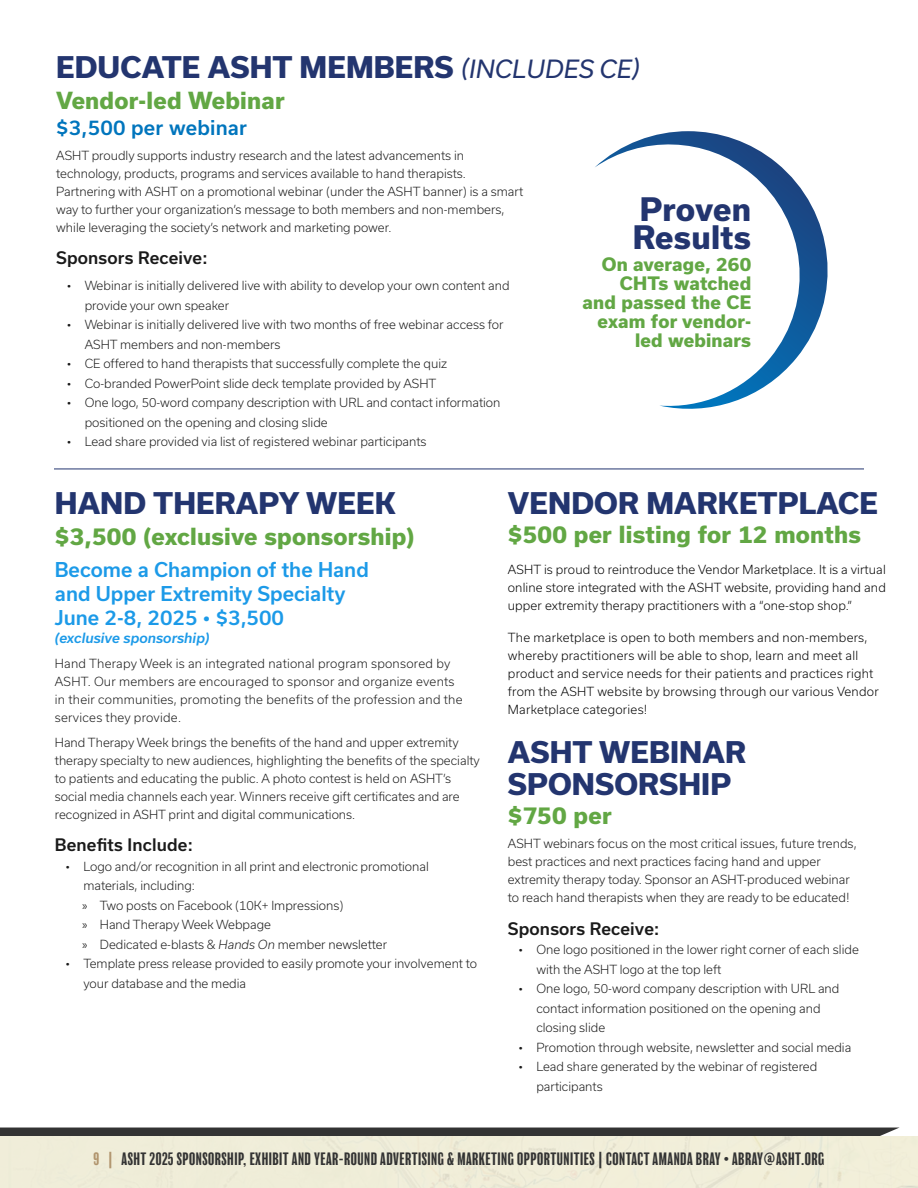
<style>
.page{position:relative;width:918px;height:1188px;background:#fff}
.page>*{position:absolute;margin:0;border:0;box-sizing:border-box;transform-origin:0 0}
.t1{font:800 30.9px/28.2px "Usual";letter-spacing:.01em;color:#23356f}
.t2{font:800 28.5px/31.5px "Usual";letter-spacing:.005em;color:#23356f}
.t3{font:800 22.5px "Usual";letter-spacing:.01em;color:#62a744}
.t4{font:500 19.5px/24px "Usual";color:#1c9ae8}
.t5{font:500 19.5px "Usual";letter-spacing:.01em;color:#0075bd}
.t6{font:800 17.7px/18.9px "Usual";letter-spacing:.01em;color:#62a744;text-align:right}
.t7{font:condensed 16.5px "Balboa";letter-spacing:.03em;color:#333}
.t8{font:500 16.5px "Usual";letter-spacing:.01em;color:#1a1a1a}
.t9{font:italic 500 13.5px "Usual";color:#1c9ae8}
.t10{font:300 12px/19.5px "Usual";color:#1a1a1a}
.t11{font:300 12px/18px "Usual";letter-spacing:.02em;color:#000;text-align:justify}
.t12{font:300 12px/18px "Usual";letter-spacing:.02em;color:#1a1a1a}
.s1{font-weight:400;font-style:italic;font-size:24px}
.s2{font-style:italic}
.s3{color:#b1956e}
</style>
<div class="page">
<hr style="left:54px;top:469px;width:810px;height:1px;background:#23356f">
<svg style="left:595px;top:131px;width:233px;height:278px"></svg>
<div style="left:0;top:1128px;width:899px;height:8px;background:#333"></div>
<h2 class="t2" style="left:56px;top:51px;width:585px">EDUCATE ASHT MEMBERS <span class="s1">(INCLUDES CE)</span></h2>
<h3 class="t3" style="left:56px;top:88px;width:230px">Vendor-led Webinar</h3>
<h3 class="t5" style="left:56px;top:116px;width:193px">$3,500 per webinar</h3>
<p class="t10" style="left:56px;top:146px;width:468px;line-height:18px">ASHT proudly supports industry research and the latest advancements in technology, products, programs and services available to hand therapists.<br>Partnering with ASHT on a promotional webinar (under the ASHT banner) is a smart way to further your organization’s message to both members and non-members, while leveraging the society’s network and marketing power.</p>
<h3 class="t8" style="left:56px;top:248px;width:153px">Sponsors Receive:</h3>
<p class="t10" style="left:85px;top:276px;width:426px;text-indent:-18px">• Webinar is initially delivered live with ability to develop your own content and provide your own speaker</p>
<p class="t10" style="left:85px;top:315px;width:420px;text-indent:-18px">• Webinar is initially delivered live with two months of free webinar access for<br>ASHT members and non-members</p>
<p class="t10" style="left:67px;top:354px;width:382px">• CE offered to hand therapists that successfully complete the quiz</p>
<p class="t10" style="left:67px;top:373px;width:371px">• Co-branded PowerPoint slide deck template provided by ASHT</p>
<p class="t10" style="left:85px;top:393px;width:417px;text-indent:-18px">• One logo, 50-word company description with URL and contact information positioned on the opening and closing slide</p>
<p class="t10" style="left:67px;top:432px;width:361px">• Lead share provided via list of registered webinar participants</p>
<h1 class="t1" style="left:633px;top:195px;width:120px">Proven<br>Results</h1>
<h3 class="t6" style="left:583px;top:255px;width:170px">On average, 260<br>CHTs watched and passed the CE exam for vendor&shy;led webinars</h3>
<h2 class="t2" style="left:55px;top:487px;width:343px">HAND THERAPY WEEK</h2>
<h3 class="t3" style="left:55px;top:524px;width:361px">$3,500 (exclusive sponsorship)</h3>
<h3 class="t4" style="left:55px;top:558px;width:316px">Become a Champion of the Hand and Upper Extremity Specialty<br>June 2-8, 2025 • $3,500</h3>
<p class="t9" style="left:55px;top:630px;width:156px">(exclusive sponsorship)</p>
<p class="t12" style="left:55px;top:655px;width:409px">Hand Therapy Week is an integrated national program sponsored by ASHT. Our members are encouraged to sponsor and organize events in their communities, promoting the benefits of the profession and the services they provide.</p>
<p class="t10" style="left:55px;top:733px;width:427px;line-height:18px">Hand Therapy Week brings the benefits of the hand and upper extremity therapy specialty to new audiences, highlighting the benefits of the specialty to patients and educating the public. A photo contest is held on ASHT’s social media channels each year. Winners receive gift certificates and are recognized in ASHT print and digital communications.</p>
<h3 class="t8" style="left:55px;top:835px;width:139px">Benefits Include:</h3>
<p class="t10" style="left:82px;top:856px;width:349px;text-indent:-16px">• Logo and/or recognition in all print and electronic promotional materials, including:<br>» Two posts on Facebook (10K+ Impressions)<br>» Hand Therapy Week Webpage<br>» Dedicated e-blasts &amp; <span class="s2">Hands On</span> member newsletter</p>
<p class="t10" style="left:83px;top:954px;width:395px;text-indent:-18px">• Template press release provided to easily promote your involvement to your database and the media</p>
<h2 class="t2" style="left:508px;top:487px;width:372px">VENDOR MARKETPLACE</h2>
<h3 class="t3" style="left:508px;top:521px;width:355px">$500 per listing for 12 months</h3>
<p class="t11" style="left:508px;top:561px;width:379px">ASHT is proud to reintroduce the Vendor Marketplace. It is a virtual online store integrated with the ASHT website, providing hand and upper extremity therapy practitioners with a “one-stop shop.”</p>
<p class="t11" style="left:508px;top:628px;width:372px;text-align:left">The marketplace is open to both members and non-members, whereby practitioners will be able to shop, learn and meet all product and service needs for their patients and practices right from the ASHT website by browsing through our various Vendor Marketplace categories!</p>
<h2 class="t2" style="left:508px;top:737px;width:240px">ASHT WEBINAR<br>SPONSORSHIP</h2>
<h3 class="t3" style="left:508px;top:802px;width:105px">$750 per</h3>
<p class="t10" style="left:508px;top:835px;width:350px;line-height:18px">ASHT webinars focus on the most critical issues, future trends, best practices and next practices facing hand and upper extremity therapy today. Sponsor an ASHT-produced webinar to reach hand therapists when they are ready to be educated!</p>
<h3 class="t8" style="left:508px;top:919px;width:153px">Sponsors Receive:</h3>
<p class="t10" style="left:536px;top:940px;width:324px;text-indent:-18px">• One logo positioned in the lower right corner of each slide with the ASHT logo at the top left</p>
<p class="t10" style="left:536px;top:979px;width:305px;text-indent:-18px">• One logo, 50-word company description with URL and contact information positioned on the opening and closing slide</p>
<p class="t10" style="left:518px;top:1037px;width:334px">• Promotion through website, newsletter and social media</p>
<p class="t10" style="left:536px;top:1057px;width:282px;text-indent:-18px">• Lead share generated by the webinar of registered participants</p>
<h3 class="t7" style="left:94px;top:1150px;width:732px"><span class="s3">9 |</span> ASHT 2025 SPONSORSHIP, EXHIBIT AND YEAR-ROUND ADVERTISING &amp; MARKETING OPPORTUNITIES | CONTACT AMANDA BRAY • ABRAY@ASHT.ORG</h3>
</div>
